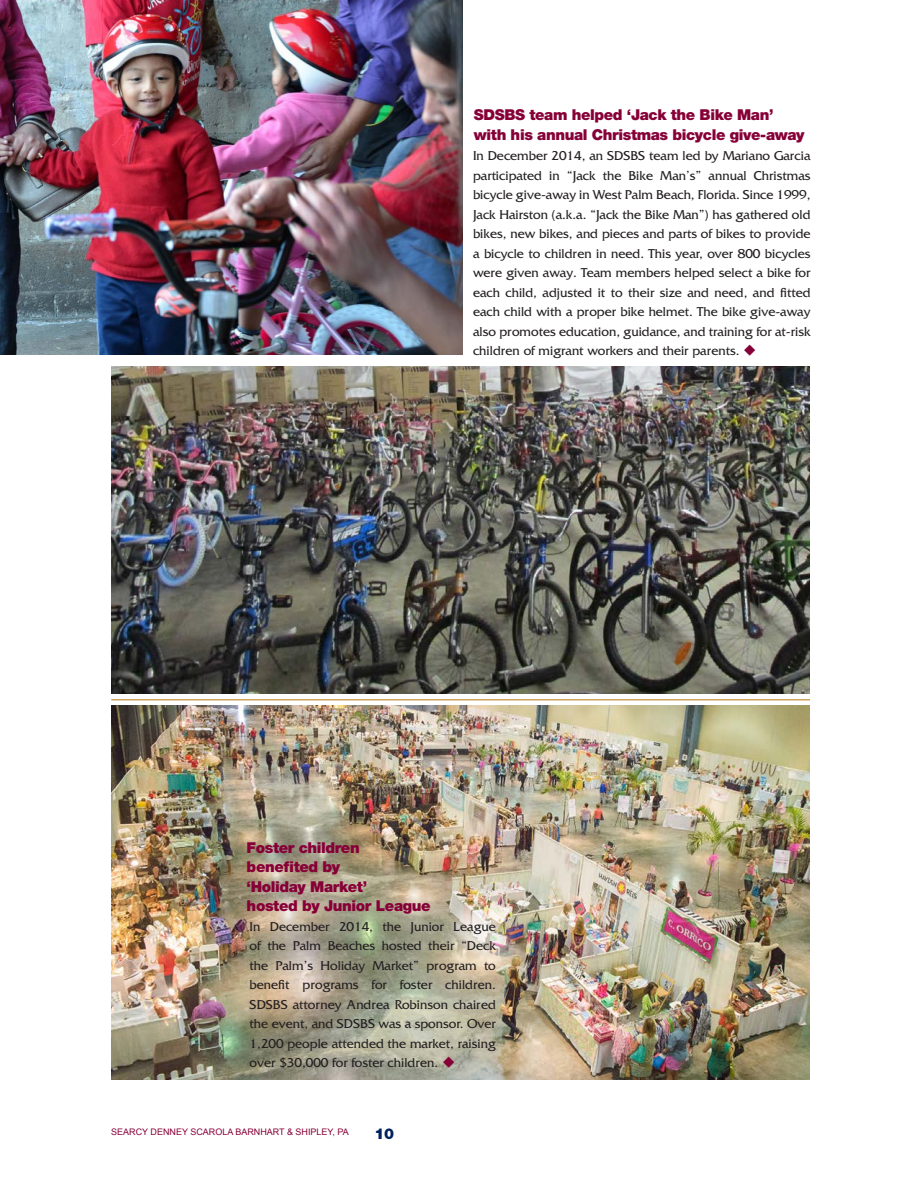
<style>
.page{position:relative;width:918px;height:1188px;background:#fff}
.page>*{position:absolute;margin:0;border:0;box-sizing:border-box;transform-origin:0 0}
.t1{font:900 15px/19.5px "Helvetica Neue LT Std";letter-spacing:-.025em;color:#860037}
.t2{font:900 15px "Helvetica Neue LT Std";color:#00215d}
.t3{font:13.5px/19.5px "Friz Quadrata Std";color:#231f20;text-align:justify}
.t4{font:9px "Arial";color:#860037}
.s1{color:#860037}
</style>
<div class="page">
<img style="left:0;top:0;width:462px;height:354px">
<img style="left:112px;top:705px;width:698px;height:375px">
<img style="left:111px;top:367px;width:699px;height:327px">
<hr style="left:111px;top:699px;width:699px;height:1px;background:#b2730b">
<p class="t1" style="left:474px;top:105px;width:332px">SDSBS team helped ‘Jack the Bike Man’ with his annual Christmas bicycle give-away</p>
<p class="t3" style="left:473px;top:146px;width:339px">In December 2014, an SDSBS team led by Mariano Garcia participated in “Jack the Bike Man’s” annual Christmas bicycle give-away in West Palm Beach, Florida. Since 1999, Jack Hairston (a.k.a. “Jack the Bike Man”) has gathered old bikes, new bikes, and pieces and parts of bikes to provide a bicycle to children in need. This year, over 800 bicycles were given away. Team members helped select a bike for each child, adjusted it to their size and need, and fitted each child with a proper bike helmet. The bike give-away also promotes education, guidance, and training for at-risk children of migrant workers and their parents. <span class="s1">◆</span></p>
<p class="t1" style="left:247px;top:838px;width:186px">Foster children benefited by<br>‘Holiday Market’<br>hosted by Junior League</p>
<p class="t3" style="left:250px;top:917px;width:248px">In December 2014, the Junior League of the Palm Beaches hosted their “Deck the Palm’s Holiday Market” program to benefit programs for foster children.<br>SDSBS attorney Andrea Robinson chaired the event, and SDSBS was a sponsor. Over 1,200 people attended the market, raising over $30,000 for foster children. <span class="s1">◆</span></p>
<p class="t4" style="left:111px;top:1125px;width:239px">SEARCY DENNEY SCAROLA BARNHART &amp; SHIPLEY, PA</p>
<p class="t2" style="left:374px;top:1124px;width:21px">10</p>
</div>
